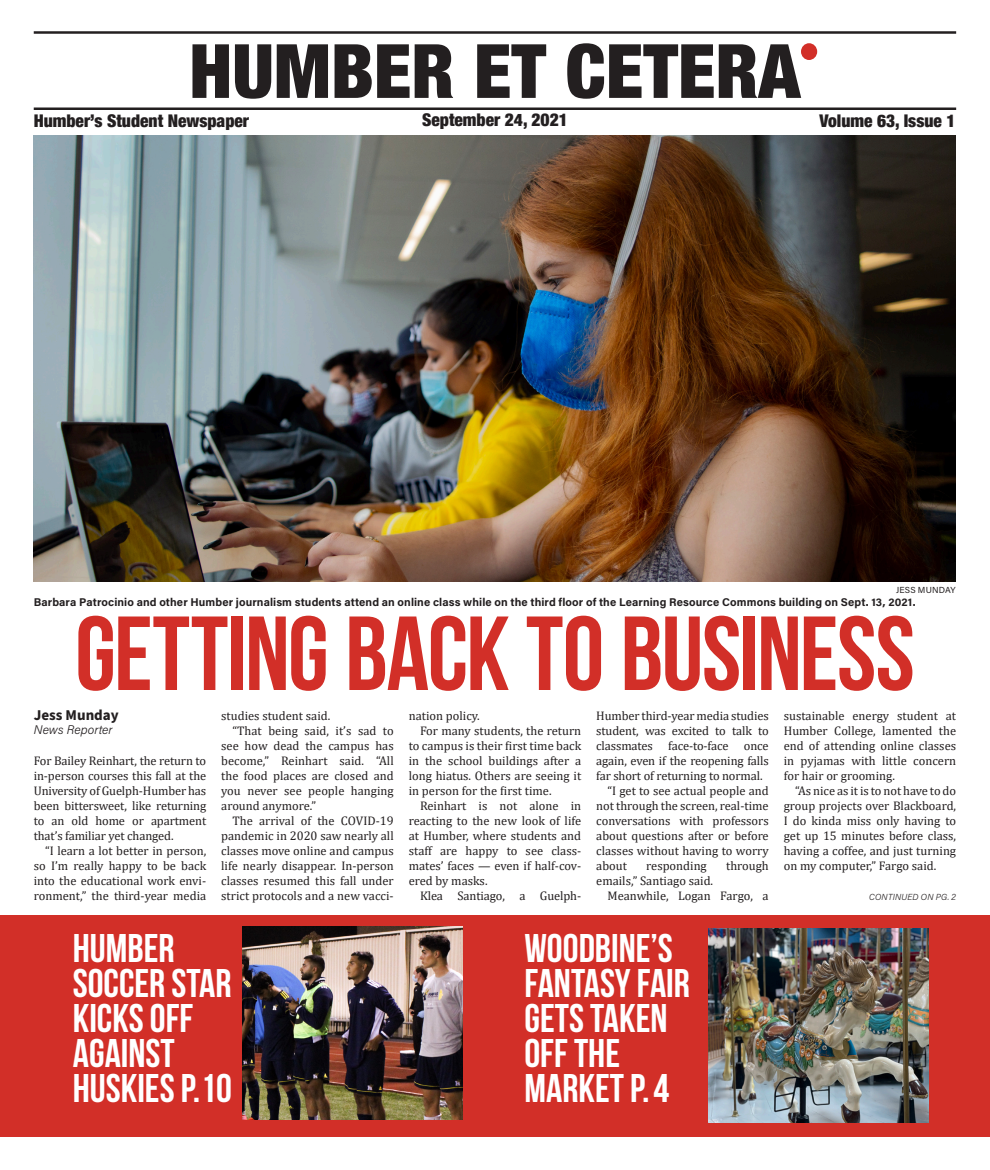
<style>
.page{position:relative;width:990px;height:1170px;background:#fff}
.page>*{position:absolute;margin:0;border:0;box-sizing:border-box;transform-origin:0 0}
.Cover_Headline{font:700 105px "Bebas Neue";letter-spacing:-.015em;color:#d22f28}
.Flag_Text{font:900 condensed 75px "Helvetica Neue";color:#231f20}
.Cover_Throw{font:700 40px/35px "Bebas Neue";color:#fff}
.Flag_Subheads{font:900 condensed 17.5px "Helvetica Neue";color:#231f20}
.deck{font:900 condensed 17.5px "Helvetica Neue";color:#231f20}
.Byline{font:700 15px "Source Sans Pro";color:#231f20}
.Body{font:12.5px/15px "Cambria";color:#231f20;text-align:justify}
.Body_No_Indent{font:12.5px/15px "Cambria";letter-spacing:-.01em;color:#231f20;text-align:justify}
.Byline_title{font:italic 300 12.5px "Acumin Pro";letter-spacing:.005em;color:#231f20}
.cutline{font:700 11.25px "Acumin Pro";letter-spacing:.01em;color:#231f20}
.Cont_d_on{font:italic 300 8.75px "Acumin Pro";letter-spacing:.02em;color:#231f20}
.image_credit{font:8.75px "Acumin Pro";letter-spacing:.02em;color:#231f20}
</style>
<div class="page">
<hr style="left:34px;top:31px;width:922px;height:3px;background:#231f20">
<div style="left:0;top:915px;width:990px;height:221px;background:#d22f28"></div>
<div style="left:801px;top:43px;width:16px;height:17px;background:#d22f28;border-radius:50%"></div>
<hr style="left:34px;top:108px;width:922px;height:2px;background:#231f20">
<img style="left:243px;top:926px;width:219px;height:194px">
<img style="left:709px;top:929px;width:219px;height:193px">
<img style="left:34px;top:135px;width:922px;height:446px">
<p class="Flag_Text" style="left:189px;top:25px;width:613px">HUMBER ET CETERA</p>
<p class="deck" style="left:34px;top:110px;width:217px">Humber’s Student Newspaper</p>
<p class="Flag_Subheads" style="left:422px;top:109px;width:147px">September 24, 2021</p>
<p class="Flag_Subheads" style="left:819px;top:110px;width:138px">Volume 63, Issue 1</p>
<p class="image_credit" style="left:896px;top:584px;width:61px">JESS MUNDAY</p>
<p class="cutline" style="left:34px;top:594px;width:883px">Barbara Patrocinio and other Humber journalism students attend an online class while on the third floor of the Learning Resource Commons building on Sept. 13, 2021.</p>
<p class="Cover_Headline" style="left:75px;top:596px;width:841px">GETTING BACK TO BUSINESS</p>
<p class="Byline" style="left:34px;top:705px;width:87px">Jess Munday</p>
<p class="Byline_title" style="left:34px;top:721px;width:80px">News Reporter</p>
<p class="Body_No_Indent" style="left:34px;top:753px;width:174px">For Bailey Reinhart, the return to in-person courses this fall at the University of Guelph-Humber has been bittersweet, like returning to an old home or apartment that’s familiar yet changed.</p>
<p class="Body" style="left:34px;top:843px;width:174px;text-indent:11px">“I learn a lot better in person, so I’m really happy to be back into the educational work envi&shy;ronment,” the third-year media</p>
<p class="Body" style="left:221px;top:708px;width:111px">studies student said.</p>
<p class="Body" style="left:221px;top:723px;width:174px;text-indent:11px">“That being said, it’s sad to see how dead the campus has become,” Reinhart said. “All the food places are closed and you never see people hanging around anymore.”</p>
<p class="Body" style="left:221px;top:813px;width:174px;text-indent:11px">The arrival of the COVID-19 pandemic in 2020 saw nearly all classes move online and campus life nearly disappear. In-person classes resumed this fall under strict protocols and a new vacci-</p>
<p class="Cover_Throw" style="left:73px;top:930px;width:103px">HUMBER</p>
<p class="Cover_Throw" style="left:73px;top:965px;width:160px">SOCCER STAR<br>KICKS OFF</p>
<p class="Cover_Throw" style="left:73px;top:1035px;width:104px">AGAINST</p>
<p class="Cover_Throw" style="left:73px;top:1070px;width:161px">HUSKIES P.10</p>
<p class="Body" style="left:409px;top:708px;width:72px">nation policy.</p>
<p class="Body" style="left:409px;top:723px;width:174px;text-indent:11px">For many students, the return to campus is their first time back in the school buildings after a long hiatus. Others are seeing it in person for the first time.</p>
<p class="Body" style="left:409px;top:798px;width:174px;text-indent:11px">Reinhart is not alone in reacting to the new look of life at Humber, where students and staff are happy to see class&shy;mates’ faces — even if half-cov&shy;ered by masks.</p>
<p class="Body" style="left:420px;top:888px;width:163px">Klea Santiago, a Guelph-</p>
<p class="Body" style="left:596px;top:708px;width:174px">Humber third-year media studies student, was excited to talk to classmates face-to-face once again, even if the reopening falls far short of returning to normal.</p>
<p class="Body" style="left:596px;top:783px;width:174px;text-indent:11px">“I get to see actual people and not through the screen, real-time conversations with professors about questions after or before classes without having to worry about</p>
<p class="Body" style="left:646px;top:858px;width:62px">responding</p>
<p class="Body" style="left:726px;top:858px;width:44px">through</p>
<p class="Body" style="left:596px;top:873px;width:118px">emails,” Santiago said.</p>
<p class="Body" style="left:608px;top:888px;width:163px">Meanwhile, Logan Fargo, a</p>
<p class="Cover_Throw" style="left:524px;top:930px;width:167px">WOODBINE’S<br>FANTASY FAIR<br>GETS TAKEN<br>OFF THE</p>
<p class="Cover_Throw" style="left:524px;top:1070px;width:146px">MARKET P.4</p>
<p class="Body" style="left:784px;top:708px;width:174px">sustainable energy student at Humber College, lamented the end of attending online classes in pyjamas with little concern for hair or grooming.</p>
<p class="Body" style="left:784px;top:783px;width:174px;text-indent:11px">“As nice as it is to not have to do group projects over Blackboard, I do kinda miss only having to get up 15 minutes before class, having a coffee, and just turning on my computer,” Fargo said.</p>
<p class="Cont_d_on" style="left:869px;top:891px;width:88px">CONTINUED ON PG. 2</p>
</div>
